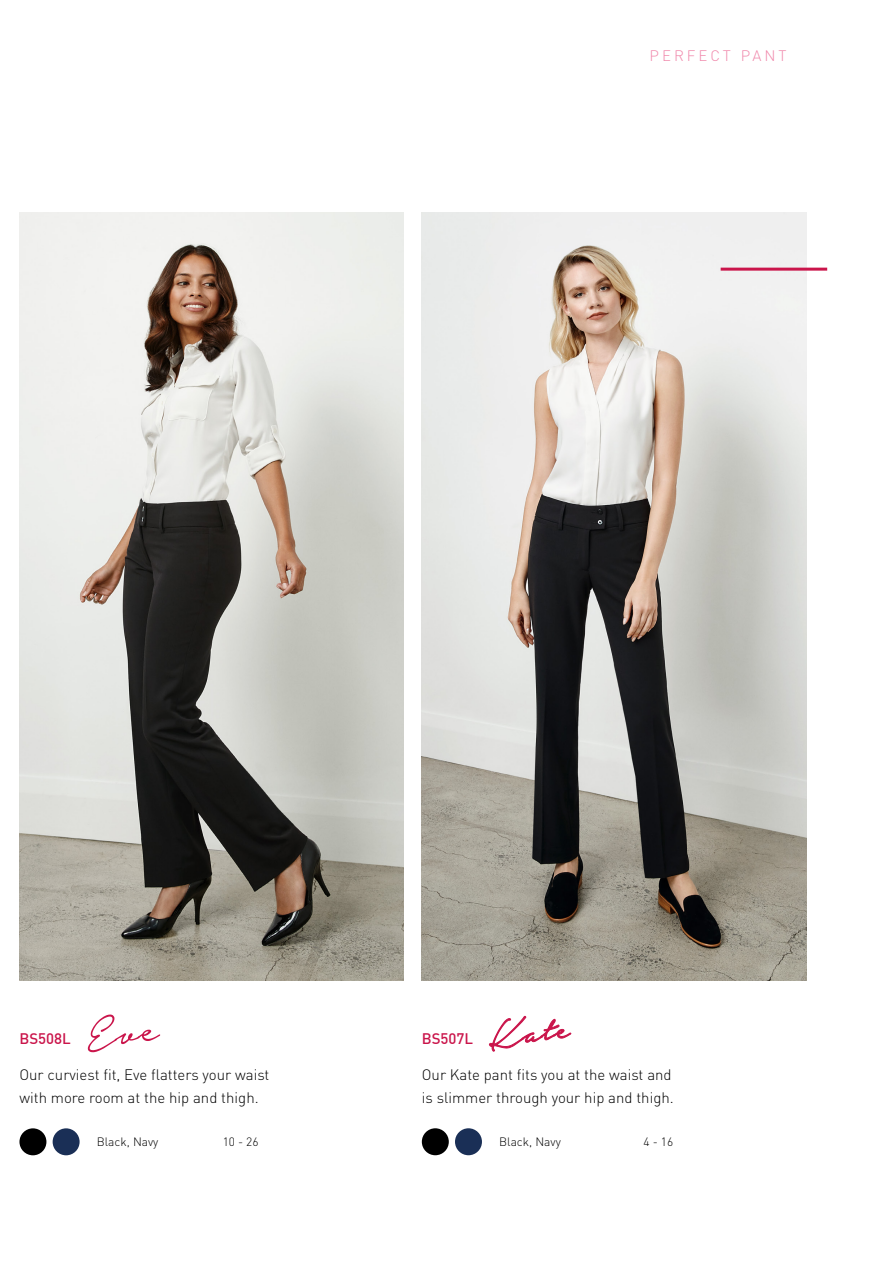
<style>
.page{position:relative;width:893px;height:1263px;background:#fff}
.page>*{position:absolute;margin:0;border:0;box-sizing:border-box;transform-origin:0 0}
.t1{font:300 15px/22.5px "DIN";color:#000}
.t2{font:500 15px "DIN";color:#ca154b}
.t3{font:300 15px "DIN";letter-spacing:.2em;color:#f087aa}
.t4{font:300 12px "DIN";color:#000}
</style>
<div class="page">
<img style="left:422px;top:213px;width:384px;height:767px">
<div style="left:455px;top:1128px;width:27px;height:27px;background:#1a2f56;border-radius:50%"></div>
<div style="left:422px;top:1128px;width:27px;height:27px;background:#000;border-radius:50%"></div>
<hr style="left:721px;top:268px;width:106px;height:3px;background:#ca154b">
<img style="left:19px;top:213px;width:385px;height:767px">
<div style="left:53px;top:1128px;width:27px;height:27px;background:#1a2f56;border-radius:50%"></div>
<div style="left:19px;top:1128px;width:27px;height:27px;background:#000;border-radius:50%"></div>
<svg style="left:489px;top:1015px;width:82px;height:36px"></svg>
<svg style="left:88px;top:1014px;width:72px;height:38px"></svg>
<p class="t3" style="left:650px;top:47px;width:139px">PERFECT PANT</p>
<p class="t2" style="left:19px;top:1029px;width:53px">BS508L</p>
<p class="t1" style="left:19px;top:1063px;width:251px">Our curviest fit, Eve flatters your waist with more room at the hip and thigh.</p>
<p class="t4" style="left:97px;top:1134px;width:63px">Black, Navy</p>
<p class="t4" style="left:223px;top:1134px;width:37px">10 - 26</p>
<p class="t2" style="left:422px;top:1029px;width:53px">BS507L</p>
<p class="t1" style="left:422px;top:1063px;width:253px">Our Kate pant fits you at the waist and is slimmer through your hip and thigh.</p>
<p class="t4" style="left:499px;top:1134px;width:63px">Black, Navy</p>
<p class="t4" style="left:643px;top:1134px;width:31px">4 - 16</p>
</div>
